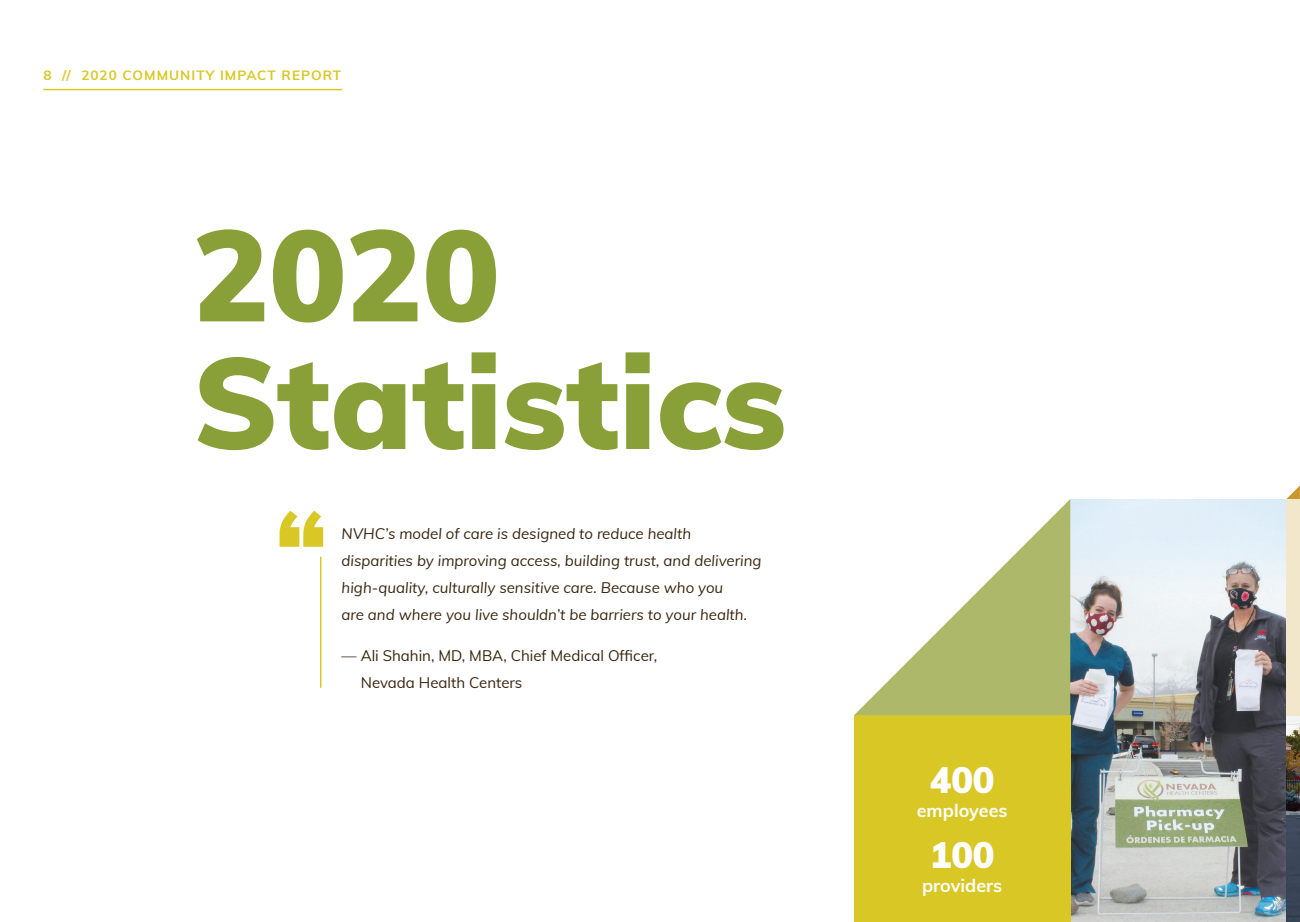
<style>
.page{position:relative;width:1300px;height:922px;background:#fff}
.page>*{position:absolute;margin:0;border:0;box-sizing:border-box;transform-origin:0 0}
.t1{font:900 127.5px/127.5px "Muli";color:#89a039}
.t2{font:900 105px "Muli";color:#d8c725}
.t3{font:900 36px "Muli";color:#fff}
.t4{font:700 18px "Muli";color:#fff}
.t5{font:italic 15px/27px "Muli";color:#39250e}
.t6{font:15px/27px "Muli";color:#39250e}
.t7{font:700 13.5px "Muli";letter-spacing:.075em;color:#d8c725}
</style>
<div class="page">
<hr style="left:320px;top:556px;width:1px;height:131px;background:#d8c725">
<img style="left:1069px;top:499px;width:216px;height:422px">
<img style="left:1285px;top:715px;width:14px;height:206px">
<div style="left:853px;top:715px;width:216px;height:206px;background:#d8c725"></div>
<svg style="left:1286px;top:486px;width:13px;height:13px"></svg>
<svg style="left:854px;top:500px;width:215px;height:215px"></svg>
<div style="left:1285px;top:499px;width:14px;height:216px;background:#f2e6cb"></div>
<hr style="left:43px;top:89px;width:299px;height:1px;background:#d8c725">
<p class="t7" style="left:43px;top:65px;width:299px">8 // 2020 COMMUNITY IMPACT REPORT</p>
<p class="t1" style="left:193px;top:206px;width:595px">2020<br>Statistics</p>
<p class="t2" style="left:275px;top:471px;width:54px">“</p>
<p class="t5" style="left:341px;top:519px;width:421px">NVHC’s model of care is designed to reduce health disparities by improving access, building trust, and delivering high-quality, culturally sensitive care. Because who you<br>are and where you live shouldn’t be barriers to your health.</p>
<p class="t6" style="left:361px;top:641px;width:298px;text-indent:-19px">— Ali Shahin, MD, MBA, Chief Medical Officer,<br>Nevada Health Centers</p>
<p class="t3" style="left:929px;top:753px;width:66px">400</p>
<p class="t4" style="left:916px;top:797px;width:92px">employees</p>
<p class="t3" style="left:929px;top:828px;width:66px">100</p>
<p class="t4" style="left:921px;top:872px;width:81px">providers</p>
</div>
